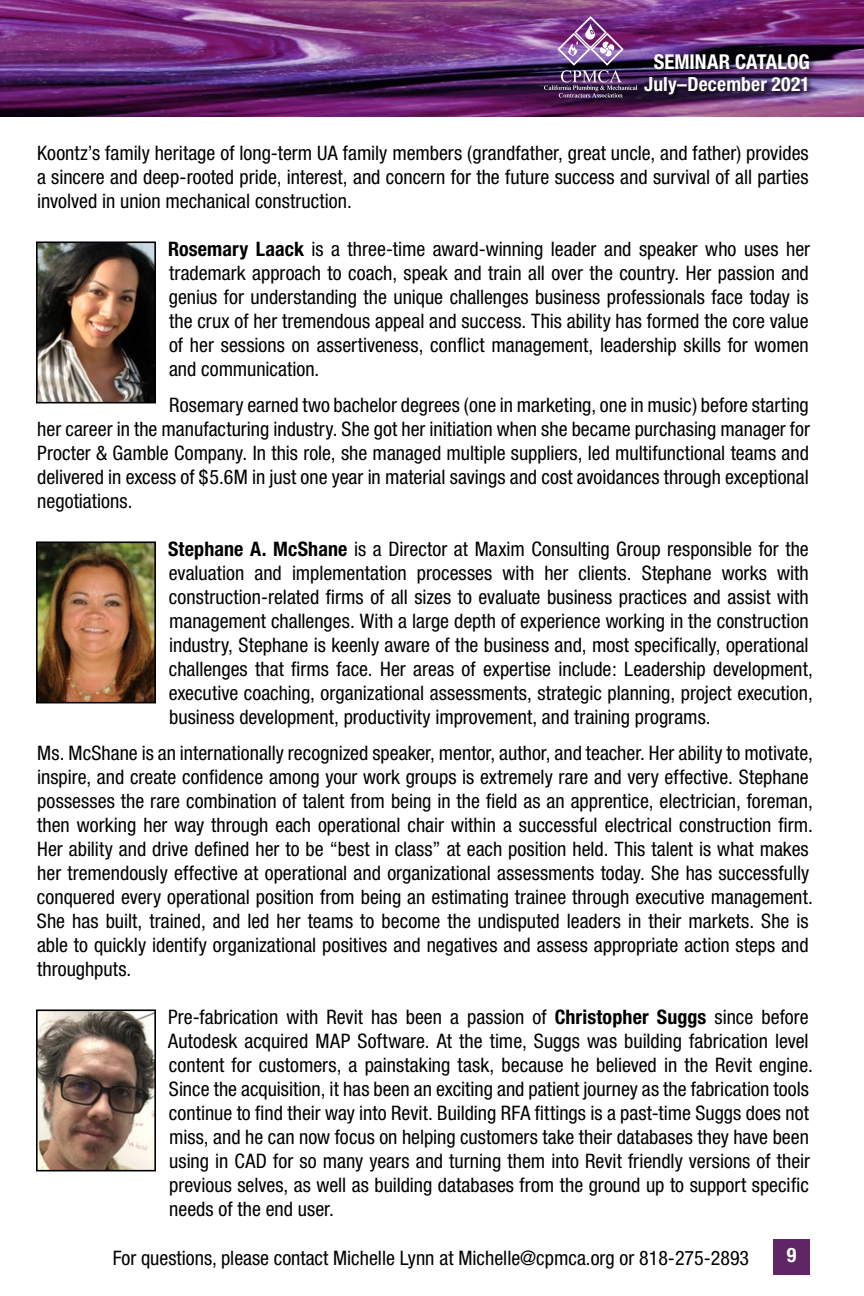
<style>
.page{position:relative;width:864px;height:1296px;background:#fff}
.page>*{position:absolute;margin:0;border:0;box-sizing:border-box;transform-origin:0 0}
.t1{font:700 condensed 20.4px "Helvetica Neue";letter-spacing:.005em;color:#fff}
.Bios_for_instructors{font:condensed 20px/24px "Helvetica Neue";color:#000;text-align:justify}
._2nd_Para_for_instru{font:condensed 20px/24px "Helvetica Neue";color:#000;text-align:justify}
.t2{font:700 condensed 20px "Helvetica Neue";color:#fff}
.t3{font:700 condensed 19.6px "Helvetica Neue";letter-spacing:.01em;color:#fff}
.s1{font-weight:700}
</style>
<div class="page">
<img style="left:0;top:0;width:864px;height:117px">
<div style="left:773px;top:1239px;width:37px;height:35px;background:#602567"></div>
<div style="left:643px;top:51px;width:173px;height:50px;background:#000;opacity:.75"></div>
<img style="left:39px;top:244px;width:114px;height:156px">
<div style="left:36px;top:241px;width:120px;height:162px;border:2px solid #000"></div>
<img style="left:39px;top:544px;width:114px;height:156px">
<div style="left:36px;top:541px;width:120px;height:162px;border:2px solid #000"></div>
<img style="left:39px;top:1012px;width:114px;height:156px">
<div style="left:36px;top:1009px;width:120px;height:162px;border:2px solid #000"></div>
<img style="left:544px;top:16px;width:93px;height:82px">
<p class="t1" style="left:654px;top:49px;width:158px">SEMINAR CATALOG</p>
<p class="t3" style="left:644px;top:72px;width:167px">July–December 2021</p>
<p class="Bios_for_instructors" style="left:37px;top:141px;width:773px">Koontz’s family heritage of long-term UA family members (grandfather, great uncle, and father) provides a sincere and deep-rooted pride, interest, and concern for the future success and survival of all parties involved in union mechanical construction.</p>
<p class="Bios_for_instructors" style="left:168px;top:237px;width:644px"><span class="s1">Rosemary Laack</span> is a three-time award-winning leader and speaker who uses her trademark approach to coach, speak and train all over the country. Her passion and genius for understanding the unique challenges business professionals face today is the crux of her tremendous appeal and success. This ability has formed the core value of her sessions on assertiveness, conflict management, leadership skills for women and communication.</p>
<p class="_2nd_Para_for_instru" style="left:37px;top:393px;width:774px;text-indent:132px">Rosemary earned two bachelor degrees (one in marketing, one in music) before starting her career in the manufacturing industry. She got her initiation when she became purchasing manager for Procter &amp; Gamble Company. In this role, she managed multiple suppliers, led multifunctional teams and delivered in excess of $5.6M in just one year in material savings and cost avoidances through exceptional negotiations.</p>
<p class="Bios_for_instructors" style="left:168px;top:537px;width:646px;text-align:left"><span class="s1">Stephane A. McShane</span> is a Director at Maxim Consulting Group responsible for the evaluation and implementation processes with her clients. Stephane works with construction-related firms of all sizes to evaluate business practices and assist with management challenges. With a large depth of experience working in the construction industry, Stephane is keenly aware of the business and, most specifically, operational challenges that firms face. Her areas of expertise include: Leadership development, executive coaching, organizational assessments, strategic planning, project execution, business development, productivity improvement, and training programs.</p>
<p class="_2nd_Para_for_instru" style="left:37px;top:741px;width:777px;text-align:left">Ms. McShane is an internationally recognized speaker, mentor, author, and teacher. Her ability to motivate, inspire, and create confidence among your work groups is extremely rare and very effective. Stephane possesses the rare combination of talent from being in the field as an apprentice, electrician, foreman, then working her way through each operational chair within a successful electrical construction firm.<br>Her ability and drive defined her to be “best in class” at each position held. This talent is what makes her tremendously effective at operational and organizational assessments today. She has successfully conquered every operational position from being an estimating trainee through executive management.<br>She has built, trained, and led her teams to become the undisputed leaders in their markets. She is able to quickly identify organizational positives and negatives and assess appropriate action steps and throughputs.</p>
<p class="Bios_for_instructors" style="left:168px;top:1005px;width:644px">Pre-fabrication with Revit has been a passion of <span class="s1">Christopher Suggs</span> since before Autodesk acquired MAP Software. At the time, Suggs was building fabrication level content for customers, a painstaking task, because he believed in the Revit engine.<br>Since the acquisition, it has been an exciting and patient journey as the fabrication tools continue to find their way into Revit. Building RFA fittings is a past-time Suggs does not miss, and he can now focus on helping customers take their databases they have been using in CAD for so many years and turning them into Revit friendly versions of their previous selves, as well as building databases from the ground up to support specific needs of the end user.</p>
<p class="_2nd_Para_for_instru" style="left:113px;top:1246px;width:638px">For questions, please contact Michelle Lynn at Michelle@cpmca.org or 818-275-2893</p>
<p class="t2" style="left:787px;top:1243px;width:11px">9</p>
</div>
